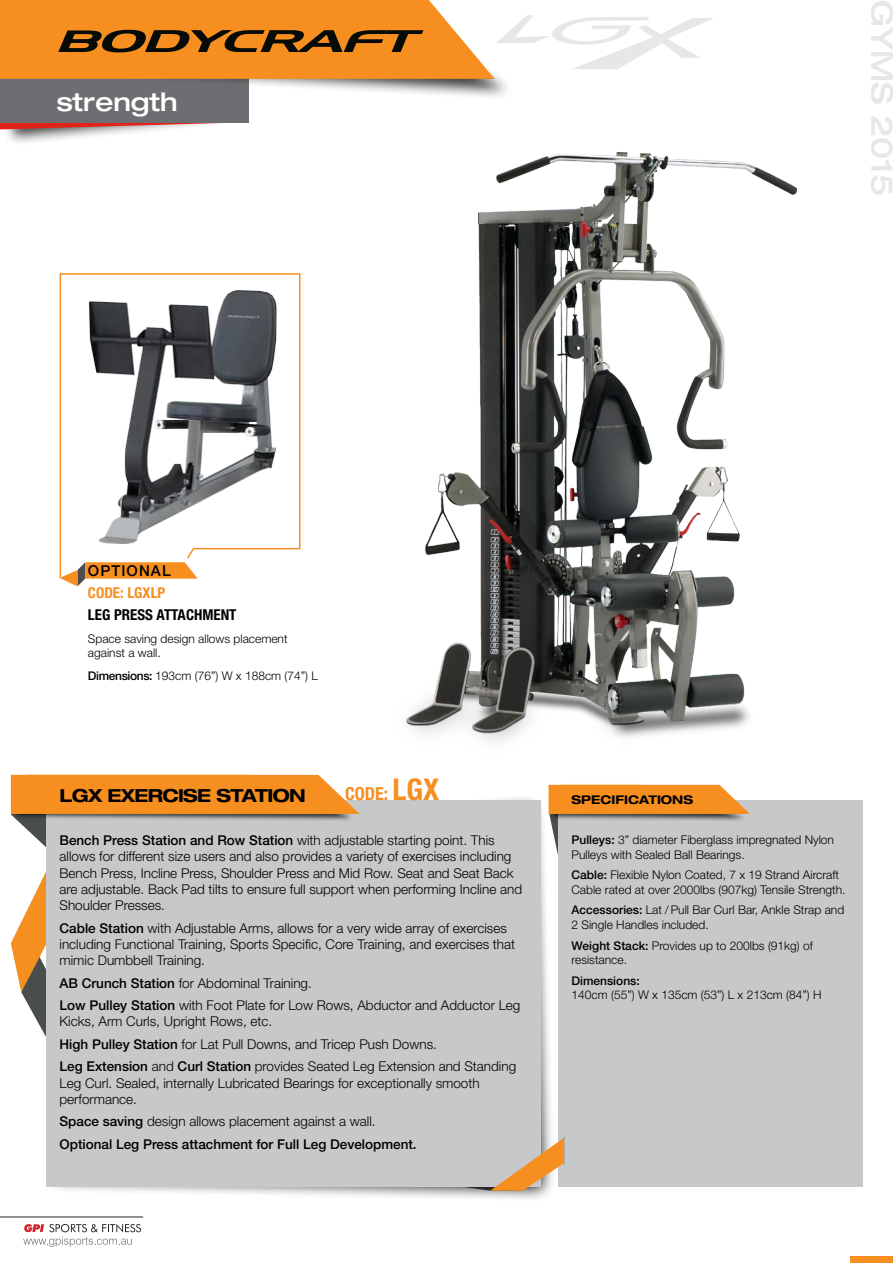
<style>
.page{position:relative;width:893px;height:1263px;background:#fff}
.page>*{position:absolute;margin:0;border:0;box-sizing:border-box;transform-origin:0 0}
.t1{font:500 expanded 30px "Helvetica Neue LT Pro";color:#e6e7e8}
.t2{font:500 expanded 25.5px "Helvetica Neue LT Pro";color:#fff}
.t3{font:700 expanded 18px "Helvetica Neue LT Pro";letter-spacing:-.04em;color:#000}
.t4{font:700 condensed 18px "Helvetica Neue LT Pro";color:#f78e20}
.t5{font:700 condensed 15px "Helvetica Neue LT Pro";color:#000}
.t6{font:700 condensed 15px "Helvetica Neue LT Pro";color:#f78e20}
.t7{font:500 15px "Helvetica Neue LT Pro";letter-spacing:.07em;color:#000}
.t8{font:300 13.5px/16.2px "Helvetica Neue LT Pro";color:#000}
.t9{font:500 13.5px/22.5px "Helvetica Neue LT Pro";color:#000}
.t10{font:300 12px/14.4px "Helvetica Neue LT Pro";color:#000}
.t11{font:700 expanded 12px "Helvetica Neue LT Pro";color:#000}
.t12{font:500 12px "Helvetica Neue LT Pro";color:#000}
.s1{font-weight:500}
.s2{font-size:30px}
.s3{font-weight:300}
</style>
<div class="page">
<svg style="left:23px;top:1224px;width:118px;height:23px"></svg>
<hr style="left:0;top:1216px;width:143px;height:2px;background:#687177">
<div style="left:850px;top:1256px;width:43px;height:7px;background:#f78e20"></div>
<svg style="left:62px;top:579px;width:23px;height:7px"></svg>
<svg style="left:59px;top:273px;width:242px;height:306px"></svg>
<img style="left:406px;top:152px;width:392px;height:589px">
<svg style="left:46px;top:798px;width:505px;height:401px"></svg>
<div style="left:46px;top:800px;width:495px;height:386px;background:#c7c8ca"></div>
<div style="left:12px;top:773px;width:342px;height:48px;background:#000;opacity:.75"></div>
<svg style="left:11px;top:775px;width:349px;height:262px"></svg>
<svg style="left:540px;top:739px;width:210px;height:222px"></svg>
<div style="left:559px;top:800px;width:304px;height:386px;background:#c7c8ca"></div>
<svg style="left:393px;top:1136px;width:172px;height:55px"></svg>
<div style="left:549px;top:783px;width:198px;height:39px;background:#000;opacity:.75"></div>
<svg style="left:549px;top:785px;width:201px;height:29px;background:#f6952f"></svg>
<div style="left:3px;top:72px;width:216px;height:74px;background:#000;opacity:.75"></div>
<svg style="left:0;top:0;width:714px;height:129px"></svg>
<h2 class="t2" style="left:56px;top:86px;width:123px">strength</h2>
<h1 class="t1" style="left:901px;top:0;width:198px;rotate:90deg">GYMS 2015</h1>
<p class="t7" style="left:88px;top:561px;width:84px">OPTIONAL</p>
<p class="t6" style="left:88px;top:583px;width:79px">CODE: LGXLP</p>
<p class="t5" style="left:88px;top:606px;width:150px">LEG PRESS ATTACHMENT</p>
<p class="t10" style="left:88px;top:631px;width:201px">Space saving design allows placement against a wall.</p>
<p class="t10" style="left:88px;top:669px;width:231px"><span class="s1">Dimensions:</span> 193cm (76”) W x 188cm (74”) L</p>
<h3 class="t4" style="left:345px;top:783px;width:95px">CODE: <span class="s2">LGX</span></h3>
<h3 class="t3" style="left:60px;top:785px;width:248px">LGX EXERCISE STATION</h3>
<p class="t8" style="left:60px;top:832px;width:464px"><span class="s1">Bench Press Station and Row Station</span> with adjustable starting point. This allows for different size users and also provides a variety of exercises including Bench Press, Incline Press, Shoulder Press and Mid Row. Seat and Seat Back are adjustable. Back Pad tilts to ensure full support when performing Incline and Shoulder Presses.</p>
<p class="t8" style="left:60px;top:919px;width:457px"><span class="s1">Cable Station</span> with Adjustable Arms, allows for a very wide array of exercises including Functional Training, Sports Specific, Core Training, and exercises that mimic Dumbbell Training.</p>
<p class="t8" style="left:60px;top:971px;width:462px;line-height:22.5px"><span class="s1">AB Crunch Station</span> for Abdominal Training.<br><span class="s1">Low Pulley Station</span> with Foot Plate for Low Rows, Abductor and Adductor Leg</p>
<p class="t8" style="left:60px;top:1010px;width:458px;line-height:22.5px">Kicks, Arm Curls, Upright Rows, etc.<br><span class="s1">High Pulley Station</span> for Lat Pull Downs, and Tricep Push Downs.<br><span class="s1">Leg Extension</span> and <span class="s1">Curl Station</span> provides Seated Leg Extension and Standing</p>
<p class="t8" style="left:60px;top:1074px;width:422px">Leg Curl. Sealed, internally Lubricated Bearings for exceptionally smooth performance.</p>
<p class="t9" style="left:60px;top:1110px;width:359px">Space saving <span class="s3">design allows placement against a wall.<br></span>Optional Leg Press attachment for Full Leg Development.</p>
<p class="t11" style="left:571px;top:792px;width:123px">SPECIFICATIONS</p>
<p class="t10" style="left:571px;top:832px;width:264px"><span class="s1">Pulleys:</span> 3” diameter Fiberglass impregnated Nylon<br>Pulleys with Sealed Ball Bearings.</p>
<p class="t10" style="left:571px;top:867px;width:275px"><span class="s1">Cable:</span> Flexible Nylon Coated, 7 x 19 Strand Aircraft<br>Cable rated at over 2000lbs (907kg) Tensile Strength.</p>
<p class="t10" style="left:571px;top:903px;width:274px"><span class="s1">Accessories:</span> Lat / Pull Bar Curl Bar, Ankle Strap and<br>2 Single Handles included.</p>
<p class="t10" style="left:571px;top:938px;width:243px"><span class="s1">Weight Stack:</span> Provides up to 200lbs (91kg) of resistance.</p>
<p class="t12" style="left:571px;top:973px;width:70px">Dimensions:</p>
<p class="t10" style="left:571px;top:987px;width:252px">140cm (55”) W x 135cm (53”) L x 213cm (84”) H</p>
</div>
